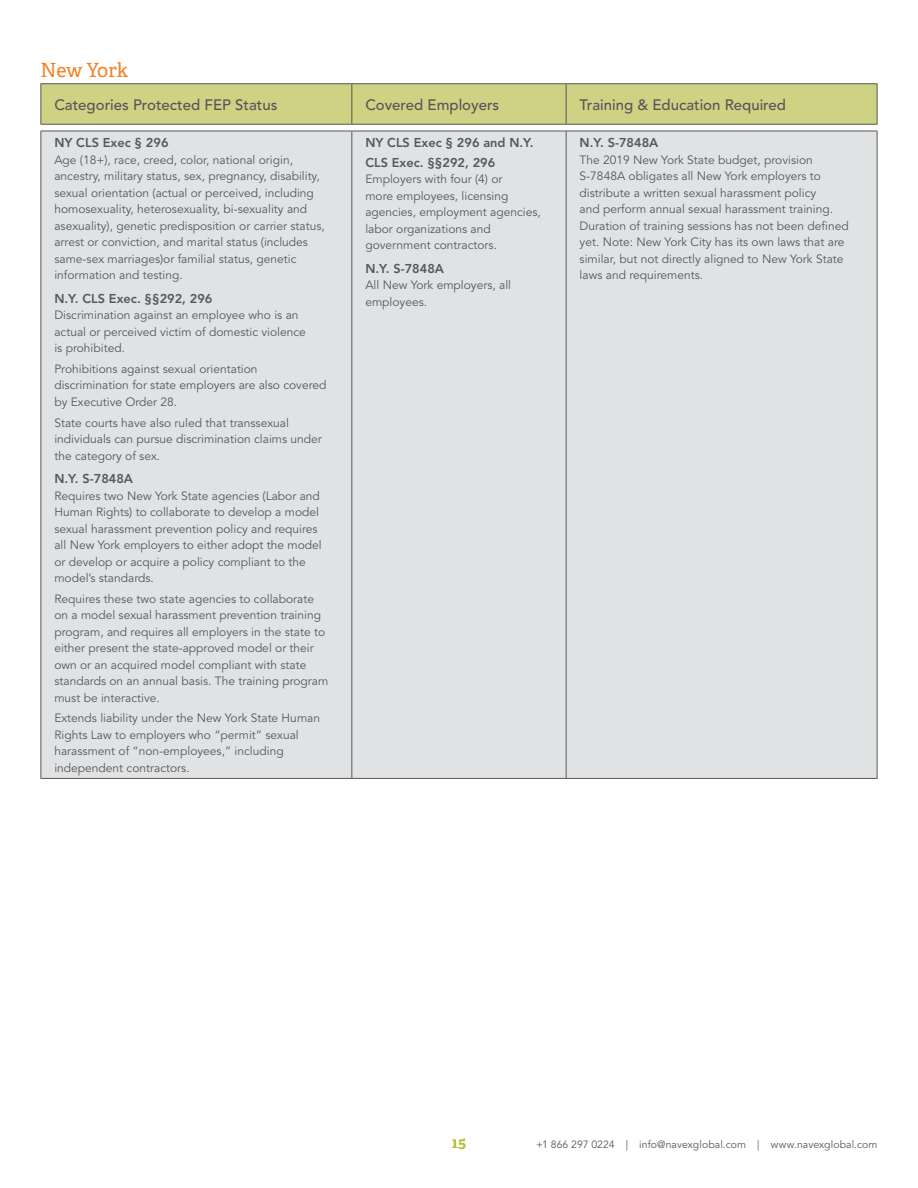
<style>
.page{position:relative;width:918px;height:1188px;background:#fff}
.page>*{position:absolute;margin:0;border:0;box-sizing:border-box;transform-origin:0 0}
.t1{font:19.5px "Adelle";letter-spacing:-.01em;color:#f57f21}
.t2{font:500 15px "Avenir LT Std";color:#54565a}
.t3{font:700 15px "Adelle";color:#b4bd34}
.t4{font:800 12.75px/19.5px "Avenir LT Std";color:#57585a}
.t5{font:12px/16.5px "Avenir LT Std";color:#57585a}
.t6{font:10.5px "Avenir LT Std";letter-spacing:.005em;color:#57585a}
</style>
<div class="page">
<div style="left:41px;top:84px;width:836px;height:40px;background:#ced283"></div>
<hr style="left:351px;top:84px;width:1px;height:40px;background:#54565a">
<hr style="left:566px;top:84px;width:1px;height:40px;background:#54565a">
<hr style="left:877px;top:84px;width:1px;height:40px;background:#54565a">
<hr style="left:40px;top:83px;width:312px;height:1px;background:#54565a">
<hr style="left:40px;top:84px;width:1px;height:40px;background:#54565a">
<hr style="left:352px;top:83px;width:214px;height:1px;background:#54565a">
<hr style="left:566px;top:83px;width:311px;height:1px;background:#54565a">
<hr style="left:40px;top:124px;width:312px;height:1px;background:#54565a">
<hr style="left:352px;top:124px;width:214px;height:1px;background:#54565a">
<hr style="left:566px;top:124px;width:311px;height:1px;background:#54565a">
<div style="left:41px;top:132px;width:836px;height:646px;background:#e1e2e4"></div>
<hr style="left:351px;top:131px;width:1px;height:647px;background:#57585a">
<hr style="left:566px;top:131px;width:1px;height:647px;background:#57585a">
<hr style="left:40px;top:131px;width:312px;height:1px;background:#57585a">
<hr style="left:40px;top:131px;width:1px;height:647px;background:#57585a">
<hr style="left:352px;top:131px;width:214px;height:1px;background:#57585a">
<hr style="left:566px;top:131px;width:311px;height:1px;background:#57585a">
<hr style="left:877px;top:131px;width:1px;height:647px;background:#57585a">
<hr style="left:40px;top:778px;width:312px;height:1px;background:#57585a">
<hr style="left:352px;top:778px;width:214px;height:1px;background:#57585a">
<hr style="left:566px;top:778px;width:311px;height:1px;background:#57585a">
<h1 class="t1" style="left:40px;top:56px;width:89px">New York</h1>
<p class="t2" style="left:54px;top:96px;width:225px">Categories Protected FEP Status</p>
<p class="t2" style="left:365px;top:96px;width:135px">Covered Employers</p>
<p class="t2" style="left:580px;top:96px;width:208px">Training &amp; Education Required</p>
<p class="t4" style="left:54px;top:133px;width:116px">NY CLS Exec § 296</p>
<p class="t5" style="left:54px;top:152px;width:272px">Age (18+), race, creed, color, national origin, ancestry, military status, sex, pregnancy, disability, sexual orientation (actual or perceived, including homosexuality, heterosexuality, bi-sexuality and asexuality), genetic predisposition or carrier status, arrest or conviction, and marital status (includes same-sex marriages)or familial status, genetic information and testing.</p>
<p class="t4" style="left:54px;top:289px;width:160px">N.Y. CLS Exec. §§292, 296</p>
<p class="t5" style="left:54px;top:307px;width:253px">Discrimination against an employee who is an actual or perceived victim of domestic violence is prohibited.</p>
<p class="t5" style="left:54px;top:361px;width:274px">Prohibitions against sexual orientation discrimination for state employers are also covered by Executive Order 28.</p>
<p class="t5" style="left:54px;top:414px;width:269px">State courts have also ruled that transsexual individuals can pursue discrimination claims under the category of sex.</p>
<p class="t4" style="left:54px;top:469px;width:80px">N.Y. S-7848A</p>
<p class="t5" style="left:54px;top:488px;width:269px">Requires two New York State agencies (Labor and Human Rights) to collaborate to develop a model sexual harassment prevention policy and requires all New York employers to either adopt the model or develop or acquire a policy compliant to the model’s standards.</p>
<p class="t5" style="left:54px;top:591px;width:276px">Requires these two state agencies to collaborate on a model sexual harassment prevention training program, and requires all employers in the state to either present the state-approved model or their own or an acquired model compliant with state standards on an annual basis. The training program must be interactive.</p>
<p class="t5" style="left:54px;top:710px;width:267px">Extends liability under the New York State Human Rights Law to employers who “permit” sexual harassment of “non-employees,” including independent contractors.</p>
<p class="t4" style="left:365px;top:133px;width:170px">NY CLS Exec § 296 and N.Y.<br>CLS Exec. §§292, 296</p>
<p class="t5" style="left:365px;top:171px;width:177px">Employers with four (4) or<br>more employees, licensing agencies, employment agencies, labor organizations and government contractors.</p>
<p class="t4" style="left:365px;top:259px;width:80px">N.Y. S-7848A</p>
<p class="t5" style="left:365px;top:277px;width:147px">All New York employers, all employees.</p>
<p class="t4" style="left:580px;top:133px;width:80px">N.Y. S-7848A</p>
<p class="t5" style="left:580px;top:152px;width:271px">The 2019 New York State budget, provision S-7848A obligates all New York employers to distribute a written sexual harassment policy<br>and perform annual sexual harassment training.<br>Duration of training sessions has not been defined yet. Note: New York City has its own laws that are similar, but not directly aligned to New York State laws and requirements.</p>
<p class="t3" style="left:452px;top:1132px;width:16px">15</p>
<p class="t6" style="left:536px;top:1138px;width:343px">+1 866 297 0224 | info@navexglobal.com | www.navexglobal.com</p>
</div>
